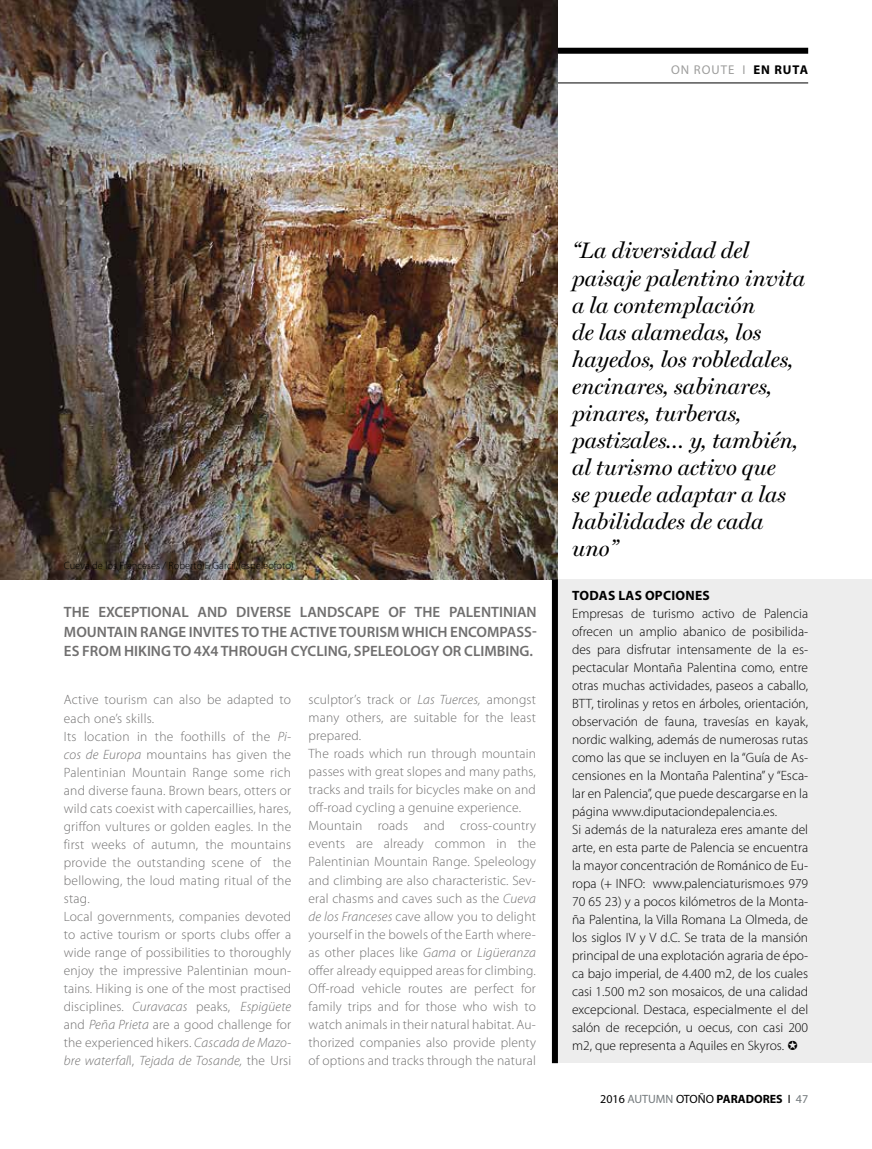
<style>
.page{position:relative;width:872px;height:1149px;background:#fff}
.page>*{position:absolute;margin:0;border:0;box-sizing:border-box;transform-origin:0 0}
.t1{font:italic 22.5px/27px "Miller Display";color:#000}
.t2{font:600 15px/19.5px "Myriad Pro";color:#706f6f;text-align:justify}
.t3{font:300 13.5px/18px "Myriad Pro";letter-spacing:.015em;color:#706f6f}
.t4{font:300 13.5px/18px "Myriad Pro";color:#000}
.t5{font:700 13.5px "Myriad Pro";letter-spacing:.02em;color:#000}
.t6{font:12.75px "Myriad Pro";letter-spacing:.08em;color:#9d9d9c}
.t7{font:12px "Myriad Pro";color:#000}
.t8{font:300 10.5px "Myriad Pro";color:#000}
.s1{font-weight:700;color:#000}
.s2{font-style:italic}
.s3{color:#73797c}
.s4{font-weight:700}
</style>
<div class="page">
<div style="left:64px;top:48px;width:744px;height:6px;background:#000"></div>
<hr style="left:64px;top:83px;width:744px;height:1px;background:#000">
<div style="left:554px;top:579px;width:318px;height:483px;background:#ededed"></div>
<img style="left:0;top:0;width:558px;height:579px">
<div style="left:552px;top:579px;width:6px;height:483px;background:#000"></div>
<p class="t6" style="left:671px;top:62px;width:138px">ON ROUTE I <span class="s1">EN RUTA</span></p>
<p class="t8" style="left:64px;top:559px;width:231px">Cueva de los Franceses / Roberto F. Garcil (espeleofoto)</p>
<p class="t2" style="left:64px;top:601px;width:474px">THE EXCEPTIONAL AND DIVERSE LANDSCAPE OF THE PALENTINIAN MOUNTAIN RANGE INVITES TO THE ACTIVE TOURISM WHICH ENCOMPASS-ES FROM HIKING TO 4X4 THROUGH CYCLING, SPELEOLOGY OR CLIMBING.</p>
<p class="t3" style="left:64px;top:690px;width:229px">Active tourism can also be adapted to each one’s skills.<br>Its location in the foothills of the <span class="s2">Pi&shy;cos de Europa</span> mountains has given the Palentinian Mountain Range some rich and diverse fauna. Brown bears, otters or wild cats coexist with capercaillies, hares, griffon vultures or golden eagles. In the first weeks of autumn, the mountains provide the outstanding scene of the bellowing, the loud mating ritual of the stag.<br>Local governments, companies devoted to active tourism or sports clubs offer a wide range of possibilities to thoroughly enjoy the impressive Palentinian moun&shy;tains. Hiking is one of the most practised disciplines. <span class="s2">Curavacas</span> peaks, <span class="s2">Espigüete </span>and <span class="s2">Peña Prieta</span> are a good challenge for the experienced hikers. <span class="s2">Cascada de Mazo&shy;bre waterfal</span>l, <span class="s2">Tejada de Tosande,</span> the Ursi</p>
<p class="t3" style="left:308px;top:690px;width:229px">sculptor’s track or <span class="s2">Las Tuerces,</span> amongst many others, are suitable for the least prepared.<br>The roads which run through mountain passes with great slopes and many paths, tracks and trails for bicycles make on and off-road cycling a genuine experience.<br>Mountain roads and cross-country events are already common in the Palentinian Mountain Range. Speleology and climbing are also characteristic. Sev&shy;eral chasms and caves such as the <span class="s2">Cueva de los Franceses</span> cave allow you to delight yourself in the bowels of the Earth where&shy;as other places like <span class="s2">Gama</span> or <span class="s2">Ligüeranza </span>offer already equipped areas for climbing.<br>Off-road vehicle routes are perfect for family trips and for those who wish to watch animals in their natural habitat. Au&shy;thorized companies also provide plenty of options and tracks through the natural</p>
<p class="t1" style="left:572px;top:237px;width:234px">“La diversidad del paisaje palentino invita a la contemplación<br>de las alamedas, los hayedos, los robledales, encinares, sabinares, pinares, turberas, pastizales… y, también, al turismo activo que<br>se puede adaptar a las habilidades de cada uno”</p>
<p class="t5" style="left:572px;top:586px;width:139px">TODAS LAS OPCIONES</p>
<p class="t4" style="left:572px;top:604px;width:238px">Empresas de turismo activo de Palencia ofrecen un amplio abanico de posibilida&shy;des para disfrutar intensamente de la es&shy;pectacular Montaña Palentina como, entre otras muchas actividades, paseos a caballo, BTT, tirolinas y retos en árboles, orientación, observación de fauna, travesías en kayak, nordic walking, además de numerosas rutas como las que se incluyen en la “Guía de As&shy;censiones en la Montaña Palentina” y “Esca&shy;lar en Palencia”, que puede descargarse en la página www.diputaciondepalencia.es.<br>Si además de la naturaleza eres amante del arte, en esta parte de Palencia se encuentra la mayor concentración de Románico de Eu&shy;ropa (+ INFO: www.palenciaturismo.es 979<br>70 65 23) y a pocos kilómetros de la Monta&shy;ña Palentina, la Villa Romana La Olmeda, de los siglos IV y V d.C. Se trata de la mansión principal de una explotación agraria de épo&shy;ca bajo imperial, de 4.400 m2, de los cuales casi 1.500 m2 son mosaicos, de una calidad excepcional. Destaca, especialmente el del salón de recepción, u oecus, con casi 200 m2, que representa a Aquiles en Skyros.</p>
<p class="t7" style="left:600px;top:1090px;width:209px">2016 <span class="s3">AUTUMN</span> OTOÑO <span class="s4">PARADORES</span> Ι <span class="s3">47</span></p>
</div>
